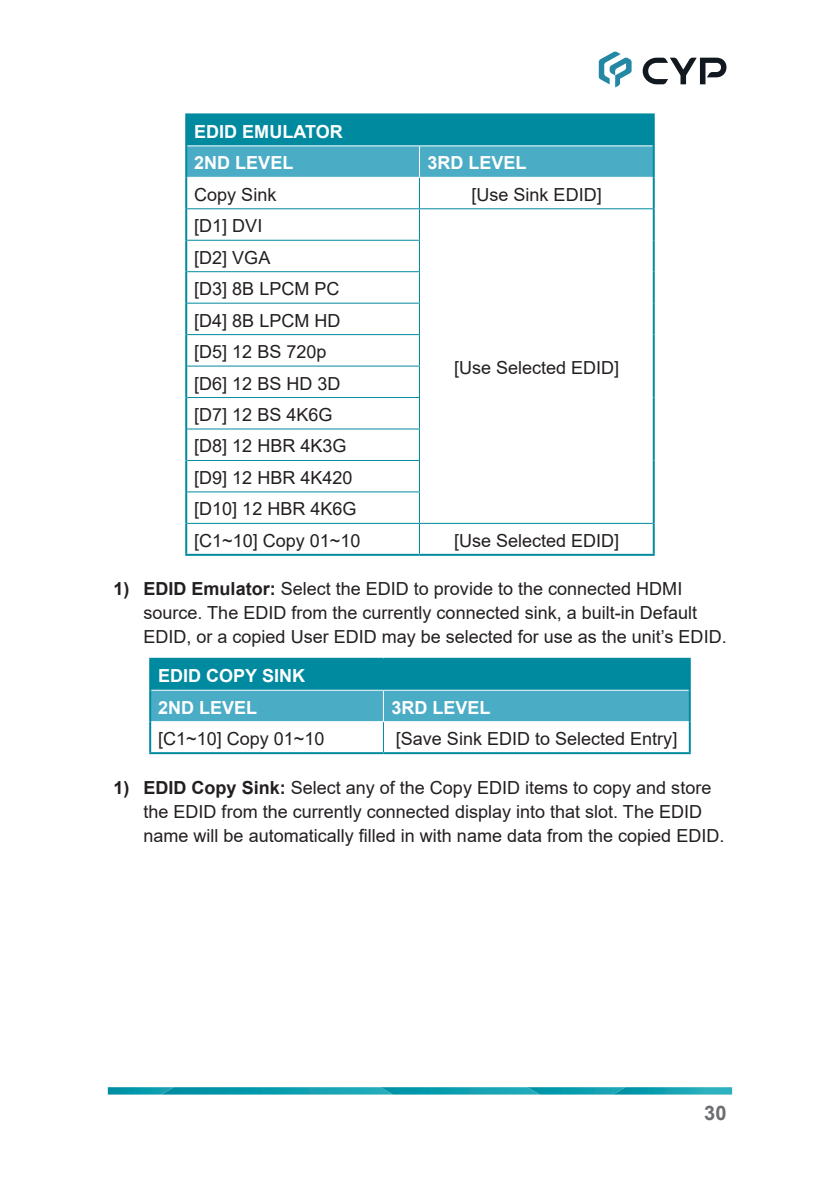
<style>
.page{position:relative;width:840px;height:1191px;background:#fff}
.page>*{position:absolute;margin:0;border:0;box-sizing:border-box;transform-origin:0 0}
.t1{font:700 20px "Arial";color:#6c6d70}
.Callout_List{font:18px/24px "Arial";color:#231f20}
.Table_C_-_Cell{font:18px "Arial";color:#231f20}
.Table_A_-_Header{font:700 18px "Arial";color:#fff}
.s1{font-weight:700}
</style>
<div class="page">
<svg style="left:598px;top:51px;width:33px;height:36px"></svg>
<svg style="left:642px;top:58px;width:84px;height:26px"></svg>
<svg style="left:108px;top:1087px;width:623px;height:7px"></svg>
<div style="left:186px;top:114px;width:467px;height:32px;background:#008aa0"></div>
<div style="left:187px;top:146px;width:465px;height:31px;background:#4bacc6"></div>
<hr style="left:419px;top:146px;width:1px;height:31px;background:#fff">
<hr style="left:187px;top:145px;width:232px;height:1px;background:#fff">
<hr style="left:419px;top:145px;width:233px;height:1px;background:#fff">
<hr style="left:419px;top:178px;width:1px;height:30px;background:#008aa0">
<hr style="left:187px;top:208px;width:232px;height:1px;background:#008aa0">
<hr style="left:419px;top:209px;width:1px;height:31px;background:#008aa0">
<hr style="left:419px;top:208px;width:233px;height:1px;background:#008aa0">
<hr style="left:187px;top:240px;width:233px;height:1px;background:#008aa0">
<hr style="left:419px;top:241px;width:1px;height:30px;background:#008aa0">
<hr style="left:187px;top:271px;width:233px;height:1px;background:#008aa0">
<hr style="left:419px;top:272px;width:1px;height:31px;background:#008aa0">
<hr style="left:187px;top:303px;width:233px;height:1px;background:#008aa0">
<hr style="left:419px;top:304px;width:1px;height:30px;background:#008aa0">
<hr style="left:187px;top:334px;width:233px;height:1px;background:#008aa0">
<hr style="left:419px;top:335px;width:1px;height:30px;background:#008aa0">
<hr style="left:187px;top:365px;width:233px;height:1px;background:#008aa0">
<hr style="left:419px;top:366px;width:1px;height:31px;background:#008aa0">
<hr style="left:187px;top:397px;width:233px;height:1px;background:#008aa0">
<hr style="left:419px;top:398px;width:1px;height:30px;background:#008aa0">
<hr style="left:187px;top:428px;width:233px;height:1px;background:#008aa0">
<hr style="left:419px;top:429px;width:1px;height:31px;background:#008aa0">
<hr style="left:187px;top:460px;width:233px;height:1px;background:#008aa0">
<hr style="left:419px;top:461px;width:1px;height:30px;background:#008aa0">
<hr style="left:187px;top:491px;width:233px;height:1px;background:#008aa0">
<hr style="left:419px;top:492px;width:1px;height:31px;background:#008aa0">
<hr style="left:187px;top:523px;width:232px;height:1px;background:#008aa0">
<hr style="left:419px;top:524px;width:1px;height:30px;background:#008aa0">
<hr style="left:419px;top:523px;width:233px;height:1px;background:#008aa0">
<hr style="left:185px;top:113px;width:234px;height:2px;background:#008aa0">
<hr style="left:185px;top:115px;width:2px;height:31px;background:#008aa0">
<hr style="left:419px;top:113px;width:235px;height:2px;background:#008aa0">
<hr style="left:652px;top:115px;width:2px;height:31px;background:#008aa0">
<hr style="left:185px;top:146px;width:2px;height:31px;background:#008aa0">
<hr style="left:652px;top:146px;width:2px;height:31px;background:#008aa0">
<hr style="left:185px;top:177px;width:2px;height:32px;background:#008aa0">
<hr style="left:652px;top:177px;width:2px;height:32px;background:#008aa0">
<hr style="left:185px;top:209px;width:2px;height:31px;background:#008aa0">
<hr style="left:652px;top:209px;width:2px;height:31px;background:#008aa0">
<hr style="left:185px;top:240px;width:2px;height:32px;background:#008aa0">
<hr style="left:652px;top:240px;width:2px;height:32px;background:#008aa0">
<hr style="left:185px;top:272px;width:2px;height:31px;background:#008aa0">
<hr style="left:652px;top:272px;width:2px;height:31px;background:#008aa0">
<hr style="left:185px;top:303px;width:2px;height:31px;background:#008aa0">
<hr style="left:652px;top:303px;width:2px;height:31px;background:#008aa0">
<hr style="left:185px;top:334px;width:2px;height:32px;background:#008aa0">
<hr style="left:652px;top:334px;width:2px;height:32px;background:#008aa0">
<hr style="left:185px;top:366px;width:2px;height:31px;background:#008aa0">
<hr style="left:652px;top:366px;width:2px;height:31px;background:#008aa0">
<hr style="left:185px;top:397px;width:2px;height:32px;background:#008aa0">
<hr style="left:652px;top:397px;width:2px;height:32px;background:#008aa0">
<hr style="left:185px;top:429px;width:2px;height:31px;background:#008aa0">
<hr style="left:652px;top:429px;width:2px;height:31px;background:#008aa0">
<hr style="left:185px;top:460px;width:2px;height:32px;background:#008aa0">
<hr style="left:652px;top:460px;width:2px;height:32px;background:#008aa0">
<hr style="left:185px;top:492px;width:2px;height:31px;background:#008aa0">
<hr style="left:652px;top:492px;width:2px;height:31px;background:#008aa0">
<hr style="left:185px;top:523px;width:2px;height:31px;background:#008aa0">
<hr style="left:652px;top:523px;width:2px;height:31px;background:#008aa0">
<hr style="left:185px;top:554px;width:234px;height:2px;background:#008aa0">
<hr style="left:419px;top:554px;width:235px;height:2px;background:#008aa0">
<div style="left:150px;top:659px;width:539px;height:31px;background:#008aa0"></div>
<div style="left:151px;top:690px;width:537px;height:31px;background:#4bacc6"></div>
<hr style="left:383px;top:690px;width:1px;height:31px;background:#fff">
<hr style="left:383px;top:689px;width:305px;height:1px;background:#fff">
<hr style="left:151px;top:689px;width:232px;height:1px;background:#fff">
<hr style="left:383px;top:722px;width:1px;height:30px;background:#008aa0">
<hr style="left:149px;top:658px;width:234px;height:2px;background:#008aa0">
<hr style="left:149px;top:660px;width:2px;height:30px;background:#008aa0">
<hr style="left:383px;top:658px;width:307px;height:2px;background:#008aa0">
<hr style="left:688px;top:660px;width:2px;height:30px;background:#008aa0">
<hr style="left:149px;top:690px;width:2px;height:31px;background:#008aa0">
<hr style="left:688px;top:690px;width:2px;height:31px;background:#008aa0">
<hr style="left:149px;top:721px;width:2px;height:31px;background:#008aa0">
<hr style="left:688px;top:721px;width:2px;height:31px;background:#008aa0">
<hr style="left:149px;top:752px;width:234px;height:2px;background:#008aa0">
<hr style="left:383px;top:752px;width:307px;height:2px;background:#008aa0">
<p class="Table_A_-_Header" style="left:194px;top:119px;width:150px">EDID EMULATOR</p>
<p class="Table_A_-_Header" style="left:194px;top:150px;width:101px">2ND LEVEL</p>
<p class="Table_A_-_Header" style="left:427px;top:150px;width:101px">3RD LEVEL</p>
<p class="Table_C_-_Cell" style="left:194px;top:182px;width:84px">Copy Sink</p>
<p class="Table_C_-_Cell" style="left:471px;top:182px;width:132px">[Use Sink EDID]</p>
<p class="Table_C_-_Cell" style="left:194px;top:213px;width:70px">[D1] DVI</p>
<p class="Table_C_-_Cell" style="left:194px;top:245px;width:78px">[D2] VGA</p>
<p class="Table_C_-_Cell" style="left:194px;top:276px;width:147px">[D3] 8B LPCM PC</p>
<p class="Table_C_-_Cell" style="left:194px;top:308px;width:148px">[D4] 8B LPCM HD</p>
<p class="Table_C_-_Cell" style="left:194px;top:339px;width:134px">[D5] 12 BS 720p</p>
<p class="Table_C_-_Cell" style="left:194px;top:371px;width:148px">[D6] 12 BS HD 3D</p>
<p class="Table_C_-_Cell" style="left:194px;top:402px;width:140px">[D7] 12 BS 4K6G</p>
<p class="Table_C_-_Cell" style="left:194px;top:434px;width:154px">[D8] 12 HBR 4K3G</p>
<p class="Table_C_-_Cell" style="left:194px;top:465px;width:160px">[D9] 12 HBR 4K420</p>
<p class="Table_C_-_Cell" style="left:194px;top:496px;width:164px">[D10] 12 HBR 4K6G</p>
<p class="Table_C_-_Cell" style="left:194px;top:528px;width:168px">[C1~10] Copy 01~10</p>
<p class="Table_C_-_Cell" style="left:453px;top:528px;width:167px">[Use Selected EDID]</p>
<p class="Callout_List" style="left:143px;top:577px;width:584px;text-indent:-30px"><span class="s1">1) EDID Emulator:</span> Select the EDID to provide to the connected HDMI source. The EDID from the currently connected sink, a built-in Default<br>EDID, or a copied User EDID may be selected for use as the unit’s EDID.</p>
<p class="Table_A_-_Header" style="left:158px;top:663px;width:148px">EDID COPY SINK</p>
<p class="Table_A_-_Header" style="left:158px;top:694px;width:101px">2ND LEVEL</p>
<p class="Table_A_-_Header" style="left:391px;top:694px;width:101px">3RD LEVEL</p>
<p class="Table_C_-_Cell" style="left:158px;top:726px;width:168px">[C1~10] Copy 01~10</p>
<p class="Table_C_-_Cell" style="left:395px;top:726px;width:283px">[Save Sink EDID to Selected Entry]</p>
<p class="Callout_List" style="left:143px;top:775px;width:582px;text-indent:-30px"><span class="s1">1) EDID Copy Sink:</span> Select any of the Copy EDID items to copy and store the EDID from the currently connected display into that slot. The EDID name will be automatically filled in with name data from the copied EDID.</p>
<p class="Table_C_-_Cell" style="left:453px;top:355px;width:167px">[Use Selected EDID]</p>
<p class="t1" style="left:703px;top:1099px;width:24px">30</p>
</div>
